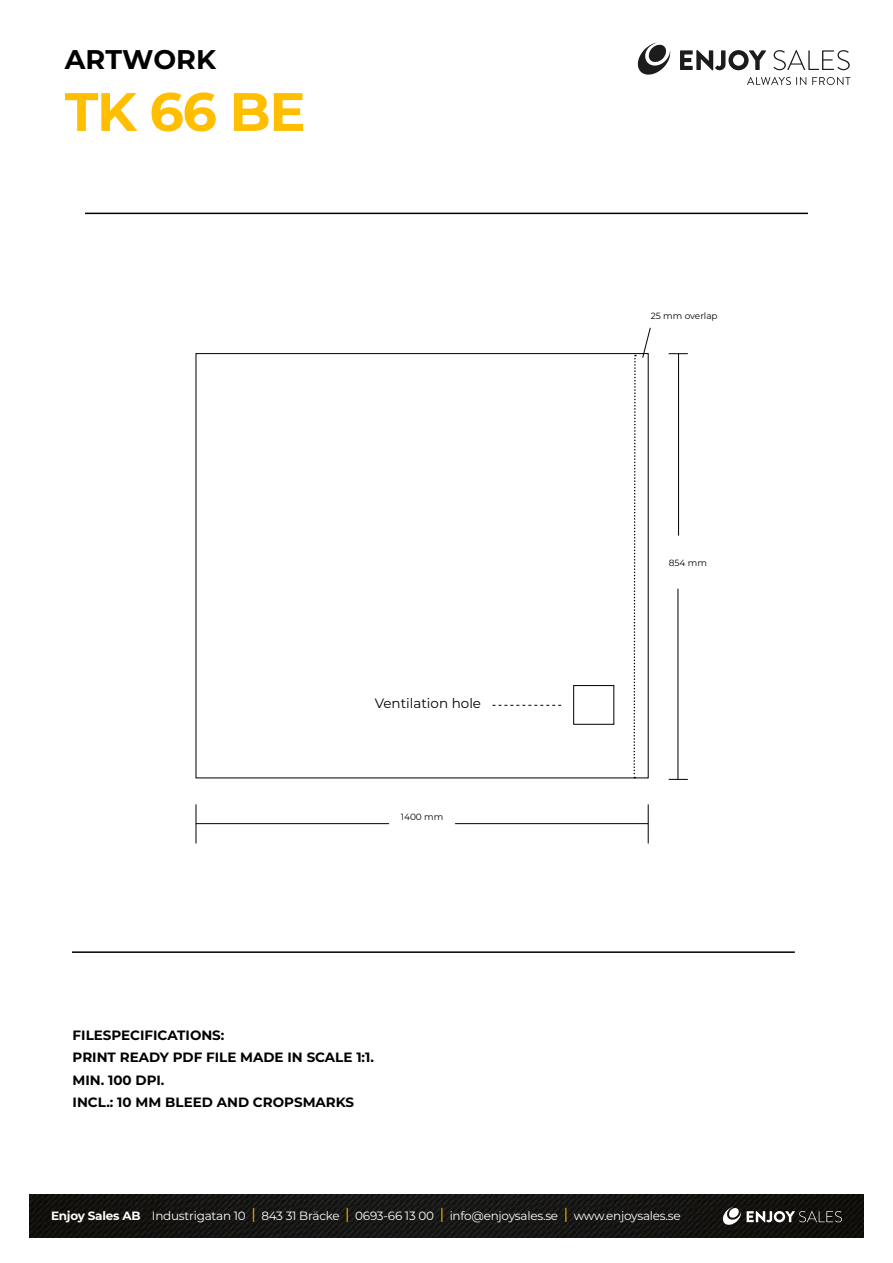
<style>
.page{position:relative;width:893px;height:1263px;background:#fff}
.page>*{position:absolute;margin:0;border:0;box-sizing:border-box;transform-origin:0 0}
.t1{font:700 54px "Montserrat";color:#ffbf00}
.t2{font:700 27px "Montserrat";color:#000}
.t3{font:700 13.5px/22.2px "Montserrat";color:#000}
.t4{font:13.5px "Montserrat";color:#000}
.t5{font:12px "Montserrat";letter-spacing:-.02em;color:#fff}
.t6{font:9px "Montserrat";color:#000}
.s1{font-weight:700}
.s2{font-size:15px;color:#ffbf00}
</style>
<div class="page">
<img style="left:30px;top:1194px;width:833px;height:43px">
<svg style="left:722px;top:1207px;width:120px;height:19px;background:#484845"></svg>
<svg style="left:747px;top:77px;width:59px;height:8px"></svg>
<svg style="left:812px;top:77px;width:38px;height:8px"></svg>
<svg style="left:680px;top:50px;width:86px;height:20px"></svg>
<svg style="left:773px;top:50px;width:77px;height:20px"></svg>
<svg style="left:637px;top:43px;width:34px;height:32px"></svg>
<hr style="left:85px;top:213px;width:723px;height:1px;background:#000">
<hr style="left:72px;top:951px;width:723px;height:2px;background:#000">
<div style="left:573px;top:685px;width:41px;height:40px;border:1px solid #000"></div>
<hr style="left:196px;top:823px;width:193px;height:1px;background:#000">
<hr style="left:196px;top:804px;width:1px;height:39px;background:#000">
<hr style="left:455px;top:823px;width:193px;height:1px;background:#000">
<hr style="left:648px;top:804px;width:1px;height:39px;background:#000">
<hr style="left:678px;top:354px;width:1px;height:182px;background:#000">
<svg style="left:669px;top:353px;width:19px;height:1px"></svg>
<hr style="left:678px;top:589px;width:1px;height:190px;background:#000">
<svg style="left:669px;top:779px;width:19px;height:1px"></svg>
<svg style="left:492px;top:705px;width:69px;height:1px"></svg>
<svg style="left:633px;top:355px;width:3px;height:423px"></svg>
<svg style="left:642px;top:327px;width:9px;height:32px"></svg>
<h2 class="t2" style="left:65px;top:40px;width:153px">ARTWORK</h2>
<h1 class="t1" style="left:65px;top:73px;width:242px">TK 66 BE</h1>
<p class="t4" style="left:375px;top:694px;width:108px">Ventilation hole</p>
<p class="t6" style="left:401px;top:810px;width:44px">1400 mm</p>
<p class="t3" style="left:73px;top:1023px;width:303px">FILESPECIFICATIONS:<br>PRINT READY PDF FILE MADE IN SCALE 1:1.<br>MIN. 100 DPI.<br>INCL.: 10 MM BLEED AND CROPSMARKS</p>
<p class="t6" style="left:651px;top:309px;width:69px">25 mm overlap</p>
<p class="t6" style="left:669px;top:556px;width:40px">854 mm</p>
<p class="t5" style="left:51px;top:1207px;width:631px"><span class="s1">Enjoy Sales AB</span> Industrigatan 10 <span class="s2">|</span> 843 31 Bräcke <span class="s2">|</span> 0693-66 13 00 <span class="s2">|</span> info@enjoysales.se <span class="s2">|</span> www.enjoysales.se</p>
</div>
